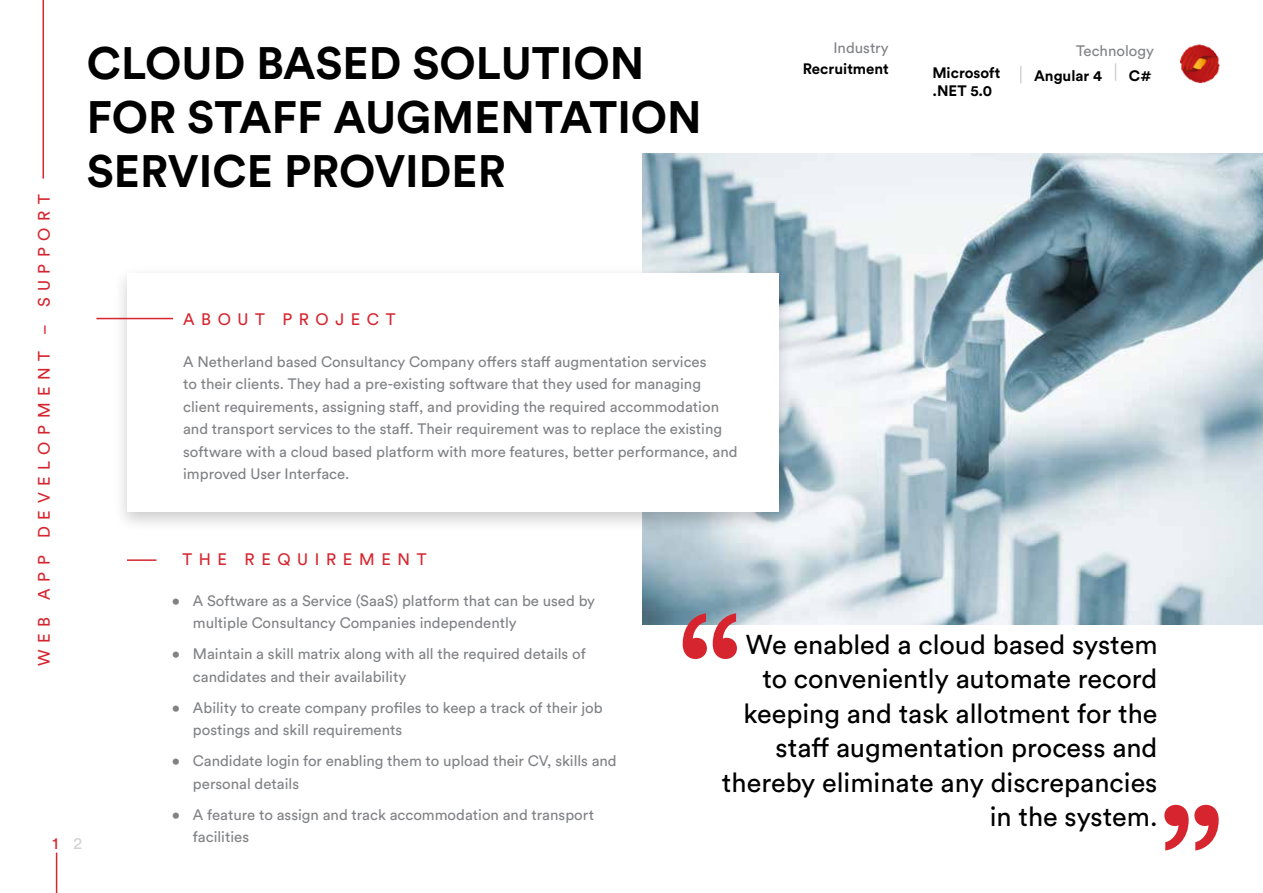
<style>
.page{position:relative;width:1263px;height:893px;background:#fff}
.page>*{position:absolute;margin:0;border:0;box-sizing:border-box;transform-origin:0 0}
.t1{font:700 45px/54px "Circular Std";color:#000}
.t2{font:27px/34.5px "Circular Std";color:#000;text-align:right}
.t3{font:16.5px "Circular Std";letter-spacing:.4em;color:#d6252f}
.t4{font:15px/22.5px "Circular Std";color:#808285}
.t5{font:700 15px/18px "Circular Std";color:#000}
.s1{color:#d1d3d4}
</style>
<div class="page">
<img style="left:642px;top:153px;width:621px;height:472px">
<div style="left:113px;top:265px;width:679px;height:267px;background:#000;opacity:.2"></div>
<div style="left:127px;top:273px;width:651px;height:239px;background:#fff"></div>
<hr style="left:43px;top:0;width:1px;height:179px;background:#d6252f">
<hr style="left:96px;top:318px;width:77px;height:1px;background:#d6252f">
<hr style="left:127px;top:559px;width:29px;height:2px;background:#d6252f">
<hr style="left:56px;top:853px;width:1px;height:40px;background:#d6252f">
<img style="left:1180px;top:44px;width:40px;height:40px">
<svg style="left:683px;top:613px;width:54px;height:46px"></svg>
<svg style="left:1164px;top:805px;width:55px;height:45px"></svg>
<svg style="left:1020px;top:66px;width:1px;height:17px"></svg>
<svg style="left:1115px;top:63px;width:1px;height:18px"></svg>
<h1 class="t1" style="left:87px;top:35px;width:617px">CLOUD BASED SOLUTION<br>FOR STAFF AUGMENTATION<br>SERVICE PROVIDER</h1>
<p class="t4" style="left:833px;top:36px;width:57px">Industry</p>
<p class="t5" style="left:803px;top:59px;width:87px">Recruitment</p>
<p class="t4" style="left:1076px;top:39px;width:79px">Technology</p>
<p class="t5" style="left:932px;top:63px;width:70px">Microsoft .NET 5.0</p>
<p class="t5" style="left:1034px;top:66px;width:69px">Angular 4</p>
<p class="t5" style="left:1129px;top:66px;width:24px">C#</p>
<p class="t3" style="left:34px;top:666px;width:474px;rotate:-90deg">WEB APP DEVELOPMENT – SUPPORT</p>
<p class="t3" style="left:52px;top:833px;width:31px">1 <span class="s1">2</span></p>
<p class="t3" style="left:183px;top:310px;width:214px">ABOUT PROJECT</p>
<p class="t4" style="left:183px;top:350px;width:556px">A Netherland based Consultancy Company offers staff augmentation services<br>to their clients. They had a pre-existing software that they used for managing client requirements, assigning staff, and providing the required accommodation and transport services to the staff. Their requirement was to replace the existing software with a cloud based platform with more features, better performance, and improved User Interface.</p>
<p class="t3" style="left:182px;top:550px;width:246px">THE REQUIREMENT</p>
<p class="t4" style="left:193px;top:589px;width:404px;text-indent:-21px">• A Software as a Service (SaaS) platform that can be used by multiple Consultancy Companies independently</p>
<p class="t4" style="left:193px;top:642px;width:394px;text-indent:-21px">• Maintain a skill matrix along with all the required details of candidates and their availability</p>
<p class="t4" style="left:193px;top:696px;width:411px;text-indent:-21px">• Ability to create company profiles to keep a track of their job postings and skill requirements</p>
<p class="t4" style="left:193px;top:749px;width:425px;text-indent:-21px">• Candidate login for enabling them to upload their CV, skills and personal details</p>
<p class="t4" style="left:193px;top:803px;width:402px;text-indent:-21px">• A feature to assign and track accommodation and transport facilities</p>
<h2 class="t2" style="left:722px;top:627px;width:437px">We enabled a cloud based system to conveniently automate record keeping and task allotment for the staff augmentation process and thereby eliminate any discrepancies in the system.</h2>
</div>
